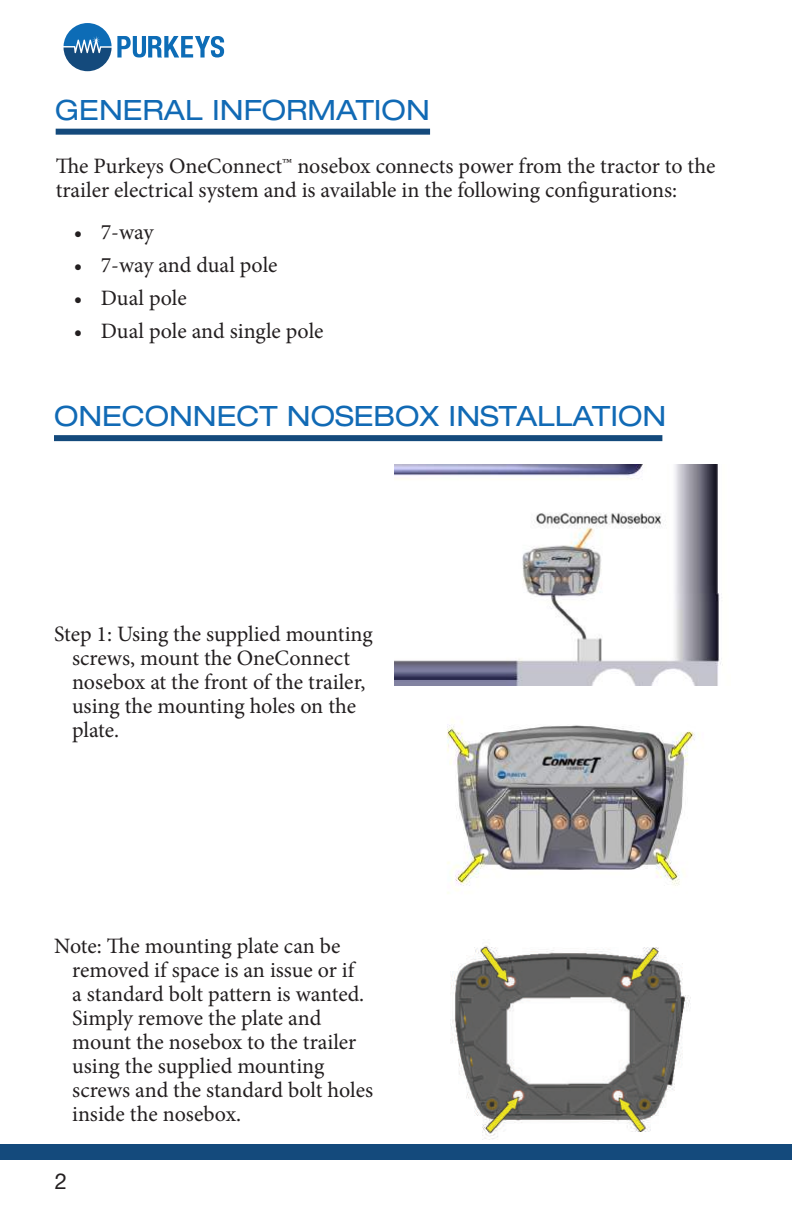
<style>
.page{position:relative;width:792px;height:1224px;background:#fff}
.page>*{position:absolute;margin:0;border:0;box-sizing:border-box;transform-origin:0 0}
.t1{font:expanded 28px "Helvetica Neue LT Std";color:#116ab5}
.t2{font:22px/24px "Minion Pro";color:#231f20}
.t3{font:22px "Helvetica Neue LT Std";color:#231f20}
</style>
<div class="page">
<div style="left:0;top:1144px;width:792px;height:16px;background:#144a7c"></div>
<svg style="left:64px;top:23px;width:160px;height:48px"></svg>
<div style="left:56px;top:129px;width:374px;height:6px;background:#144a7c"></div>
<div style="left:54px;top:435px;width:608px;height:6px;background:#144a7c"></div>
<img style="left:395px;top:465px;width:326px;height:221px">
<img style="left:450px;top:945px;width:241px;height:195px">
<img style="left:447px;top:719px;width:248px;height:175px">
<p class="t1" style="left:55px;top:93px;width:376px">GENERAL INFORMATION</p>
<p class="t2" style="left:56px;top:155px;width:661px">The Purkeys OneConnect™ nosebox connects power from the tractor to the trailer electrical system and is available in the following configurations:</p>
<p class="t2" style="left:74px;top:221px;width:81px">• 7-way</p>
<p class="t2" style="left:74px;top:254px;width:205px">• 7-way and dual pole</p>
<p class="t2" style="left:74px;top:287px;width:115px">• Dual pole</p>
<p class="t2" style="left:74px;top:320px;width:251px">• Dual pole and single pole</p>
<p class="t1" style="left:54px;top:399px;width:614px">ONECONNECT NOSEBOX INSTALLATION</p>
<p class="t2" style="left:72px;top:623px;width:302px;text-indent:-18px">Step 1: Using the supplied mounting screws, mount the OneConnect nosebox at the front of the trailer, using the mounting holes on the plate.</p>
<p class="t2" style="left:72px;top:934px;width:302px;text-indent:-18px">Note: The mounting plate can be removed if space is an issue or if<br>a standard bolt pattern is wanted.<br>Simply remove the plate and mount the nosebox to the trailer using the supplied mounting screws and the standard bolt holes inside the nosebox.</p>
<p class="t3" style="left:55px;top:1168px;width:14px">2</p>
</div>
